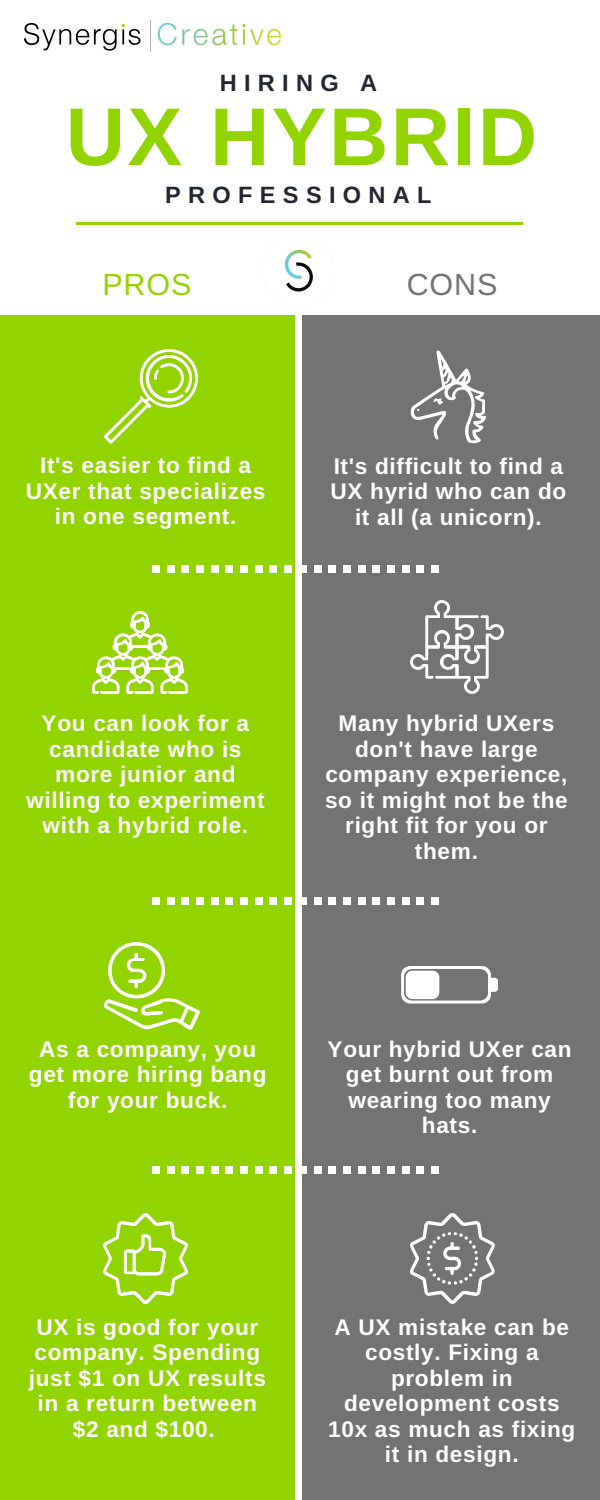
<style>
.page{position:relative;width:600px;height:1500px;background:#fff}
.page>*{position:absolute;margin:0;border:0;box-sizing:border-box;transform-origin:0 0}
.t1{font:700 82.1px "Arimo";letter-spacing:.03em;color:#92d400}
.t2{font:30.5px "Arimo";color:#92d400}
.t3{font:30.5px "Arimo";color:#737373}
.t4{font:700 23.6px "Arimo";letter-spacing:.31em;color:#232631}
.t5{font:700 22.6px/25.5px "Arimo";letter-spacing:.03em;color:#fff;text-align:center}
</style>
<div class="page">
<div style="left:302px;top:315px;width:298px;height:1185px;background:#737373"></div>
<div style="left:0;top:315px;width:295px;height:1185px;background:#92d400"></div>
<hr style="left:76px;top:223px;width:447px;height:2px;background:#92d400">
<div style="left:431px;top:565px;width:8px;height:7px;background:#fff"></div>
<div style="left:417px;top:565px;width:7px;height:7px;background:#fff"></div>
<div style="left:402px;top:565px;width:7px;height:7px;background:#fff"></div>
<div style="left:373px;top:565px;width:7px;height:7px;background:#fff"></div>
<div style="left:358px;top:565px;width:7px;height:7px;background:#fff"></div>
<div style="left:387px;top:565px;width:8px;height:7px;background:#fff"></div>
<div style="left:343px;top:565px;width:8px;height:7px;background:#fff"></div>
<div style="left:182px;top:565px;width:7px;height:7px;background:#fff"></div>
<div style="left:196px;top:565px;width:8px;height:7px;background:#fff"></div>
<div style="left:211px;top:565px;width:7px;height:7px;background:#fff"></div>
<div style="left:167px;top:565px;width:7px;height:7px;background:#fff"></div>
<div style="left:152px;top:565px;width:8px;height:7px;background:#fff"></div>
<div style="left:240px;top:565px;width:8px;height:7px;background:#fff"></div>
<div style="left:285px;top:565px;width:7px;height:7px;background:#fff"></div>
<div style="left:299px;top:565px;width:8px;height:7px;background:#fff"></div>
<div style="left:314px;top:565px;width:7px;height:7px;background:#fff"></div>
<div style="left:255px;top:565px;width:7px;height:7px;background:#fff"></div>
<div style="left:329px;top:565px;width:7px;height:7px;background:#fff"></div>
<div style="left:270px;top:565px;width:7px;height:7px;background:#fff"></div>
<div style="left:226px;top:565px;width:7px;height:7px;background:#fff"></div>
<div style="left:431px;top:897px;width:8px;height:8px;background:#fff"></div>
<div style="left:417px;top:897px;width:7px;height:8px;background:#fff"></div>
<div style="left:402px;top:897px;width:7px;height:8px;background:#fff"></div>
<div style="left:373px;top:897px;width:7px;height:8px;background:#fff"></div>
<div style="left:358px;top:897px;width:7px;height:8px;background:#fff"></div>
<div style="left:387px;top:897px;width:8px;height:8px;background:#fff"></div>
<div style="left:343px;top:897px;width:8px;height:8px;background:#fff"></div>
<div style="left:182px;top:897px;width:7px;height:8px;background:#fff"></div>
<div style="left:196px;top:897px;width:8px;height:8px;background:#fff"></div>
<div style="left:211px;top:897px;width:7px;height:8px;background:#fff"></div>
<div style="left:167px;top:897px;width:7px;height:8px;background:#fff"></div>
<div style="left:152px;top:897px;width:8px;height:8px;background:#fff"></div>
<div style="left:240px;top:897px;width:8px;height:8px;background:#fff"></div>
<div style="left:285px;top:897px;width:7px;height:8px;background:#fff"></div>
<div style="left:299px;top:897px;width:8px;height:8px;background:#fff"></div>
<div style="left:314px;top:897px;width:7px;height:8px;background:#fff"></div>
<div style="left:255px;top:897px;width:7px;height:8px;background:#fff"></div>
<div style="left:329px;top:897px;width:7px;height:8px;background:#fff"></div>
<div style="left:270px;top:897px;width:7px;height:8px;background:#fff"></div>
<div style="left:226px;top:897px;width:7px;height:8px;background:#fff"></div>
<div style="left:431px;top:1166px;width:8px;height:8px;background:#fff"></div>
<div style="left:417px;top:1166px;width:7px;height:8px;background:#fff"></div>
<div style="left:402px;top:1166px;width:7px;height:8px;background:#fff"></div>
<div style="left:373px;top:1166px;width:7px;height:8px;background:#fff"></div>
<div style="left:358px;top:1166px;width:7px;height:8px;background:#fff"></div>
<div style="left:387px;top:1166px;width:8px;height:8px;background:#fff"></div>
<div style="left:343px;top:1166px;width:8px;height:8px;background:#fff"></div>
<div style="left:182px;top:1166px;width:7px;height:8px;background:#fff"></div>
<div style="left:196px;top:1166px;width:8px;height:8px;background:#fff"></div>
<div style="left:211px;top:1166px;width:7px;height:8px;background:#fff"></div>
<div style="left:167px;top:1166px;width:7px;height:8px;background:#fff"></div>
<div style="left:152px;top:1166px;width:8px;height:8px;background:#fff"></div>
<div style="left:240px;top:1166px;width:8px;height:8px;background:#fff"></div>
<div style="left:284px;top:1166px;width:8px;height:8px;background:#fff"></div>
<div style="left:299px;top:1166px;width:8px;height:8px;background:#fff"></div>
<div style="left:314px;top:1166px;width:7px;height:8px;background:#fff"></div>
<div style="left:255px;top:1166px;width:7px;height:8px;background:#fff"></div>
<div style="left:329px;top:1166px;width:7px;height:8px;background:#fff"></div>
<div style="left:270px;top:1166px;width:7px;height:8px;background:#fff"></div>
<div style="left:226px;top:1166px;width:7px;height:8px;background:#fff"></div>
<img style="left:25px;top:20px;width:255px;height:32px">
<img style="left:263px;top:235px;width:71px;height:72px">
<img style="left:103px;top:1213px;width:85px;height:90px">
<svg style="left:410px;top:350px;width:76px;height:93px"></svg>
<img style="left:105px;top:350px;width:93px;height:94px">
<img style="left:105px;top:942px;width:94px;height:87px">
<svg style="left:401px;top:966px;width:97px;height:38px"></svg>
<img style="left:410px;top:1213px;width:85px;height:90px">
<img style="left:92px;top:612px;width:96px;height:82px">
<img style="left:410px;top:601px;width:93px;height:93px">
<p class="t4" style="left:220px;top:70px;width:159px">HIRING A</p>
<p class="t1" style="left:66px;top:91px;width:473px">UX HYBRID</p>
<p class="t4" style="left:165px;top:182px;width:268px">PROFESSIONAL</p>
<p class="t2" style="left:102px;top:267px;width:91px">PROS</p>
<p class="t3" style="left:407px;top:267px;width:92px">CONS</p>
<p class="t5" style="left:26px;top:453px;width:241px">It's easier to find a<br>UXer that specializes in one segment.</p>
<p class="t5" style="left:331px;top:453px;width:237px">It's difficult to find a<br>UX hyrid who can do it all (a unicorn).</p>
<p class="t5" style="left:26px;top:710px;width:240px">You can look for a candidate who is more junior and willing to experiment with a hybrid role.</p>
<p class="t5" style="left:325px;top:710px;width:244px">Many hybrid UXers don't have large company experience, so it might not be the right fit for you or them.</p>
<p class="t5" style="left:29px;top:1036px;width:239px">As a company, you get more hiring bang for your buck.</p>
<p class="t5" style="left:328px;top:1036px;width:246px">Your hybrid UXer can get burnt out from wearing too many hats.</p>
<p class="t5" style="left:29px;top:1314px;width:239px">UX is good for your company. Spending just $1 on UX results in a return between $2 and $100.</p>
<p class="t5" style="left:328px;top:1314px;width:249px">A UX mistake can be costly. Fixing a problem in development costs<br>10x as much as fixing it in design.</p>
</div>
